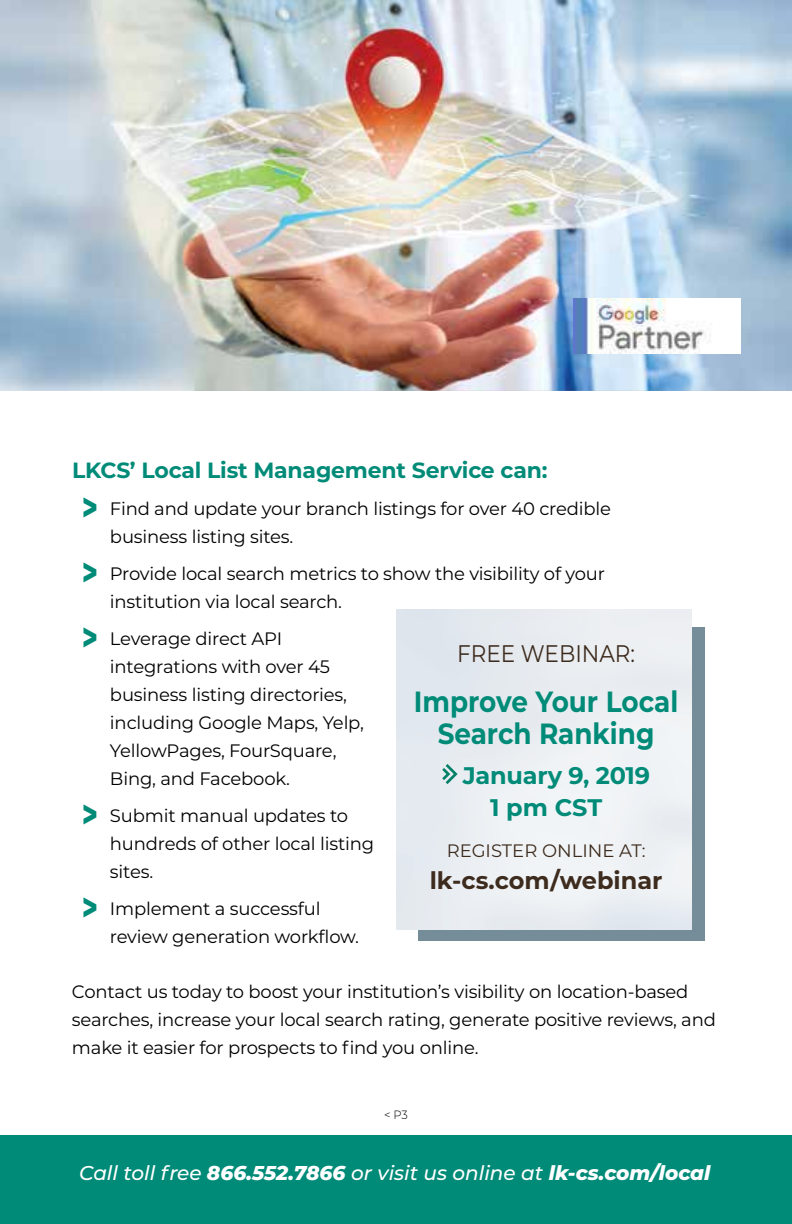
<style>
.page{position:relative;width:792px;height:1224px;background:#fff}
.page>*{position:absolute;margin:0;border:0;box-sizing:border-box;transform-origin:0 0}
.t1{font:700 29.2px/32px "Montserrat";color:#008b78;text-align:center;scale:.9 1}
.t2{font:700 24px/32px "Montserrat";letter-spacing:-.01em;color:#008b78}
.t3{font:700 24px "Montserrat";color:#3d2b1d}
.t4{font:24px "Montserrat";color:#3d2b1d;scale:.9 1}
.t5{font:700 22px "Montserrat";letter-spacing:-.01em;color:#008b78}
.t6{font:italic 500 20px "Montserrat";color:#fff}
.t7{font:18px/28px "Montserrat";letter-spacing:-.01em;color:#000}
.t8{font:18px "Montserrat";color:#3d2b1d}
.t9{font:300 12px "Montserrat";color:#000;scale:.95 1}
.s1{font-weight:800;font-size:38.8px;color:#008b78}
.s2{font-weight:800}
</style>
<div class="page">
<div style="left:0;top:1135px;width:792px;height:89px;background:#008b78"></div>
<img style="left:0;top:0;width:792px;height:390px">
<div style="left:418px;top:627px;width:287px;height:314px;background:#758d99"></div>
<img style="left:396px;top:610px;width:295px;height:320px">
<svg style="left:442px;top:764px;width:16px;height:20px"></svg>
<img style="left:573px;top:298px;width:167px;height:56px">
<p class="t5" style="left:72px;top:454px;width:477px">LKCS’ Local List Management Service can:</p>
<p class="t7" style="left:110px;top:494px;width:503px;text-indent:-28px"><span class="s1">&gt;</span> Find and update your branch listings for over 40 credible business listing sites.</p>
<p class="t7" style="left:110px;top:559px;width:497px;text-indent:-28px"><span class="s1">&gt;</span> Provide local search metrics to show the visibility of your institution via local search.</p>
<p class="t7" style="left:110px;top:624px;width:255px;text-indent:-28px"><span class="s1">&gt;</span> Leverage direct API integrations with over 45 business listing directories, including Google Maps, Yelp,<br>YellowPages, FourSquare,<br>Bing, and Facebook.</p>
<p class="t7" style="left:110px;top:801px;width:266px;text-indent:-28px"><span class="s1">&gt;</span> Submit manual updates to hundreds of other local listing sites.</p>
<p class="t7" style="left:110px;top:894px;width:251px;text-indent:-28px"><span class="s1">&gt;</span> Implement a successful review generation workflow.</p>
<p class="t7" style="left:72px;top:977px;width:645px">Contact us today to boost your institution’s visibility on location-based searches, increase your local search rating, generate positive reviews, and make it easier for prospects to find you online.</p>
<h2 class="t4" style="left:457px;top:637px;width:199px">FREE WEBINAR:</h2>
<h1 class="t1" style="left:414px;top:684px;width:295px">Improve Your Local<br>Search Ranking</h1>
<h2 class="t2" style="left:490px;top:758px;width:161px;text-indent:-27px">January 9, 2019<br>1 pm CST</h2>
<p class="t8" style="left:447px;top:838px;width:200px">REGISTER ONLINE AT:</p>
<h2 class="t3" style="left:430px;top:863px;width:234px">lk-cs.com/webinar</h2>
<p class="t9" style="left:384px;top:1106px;width:26px">&lt; P3</p>
<p class="t6" style="left:79px;top:1159px;width:633px">Call toll free <span class="s2">866.552.7866</span> or visit us online at <span class="s2">lk-cs.com/local</span></p>
</div>
